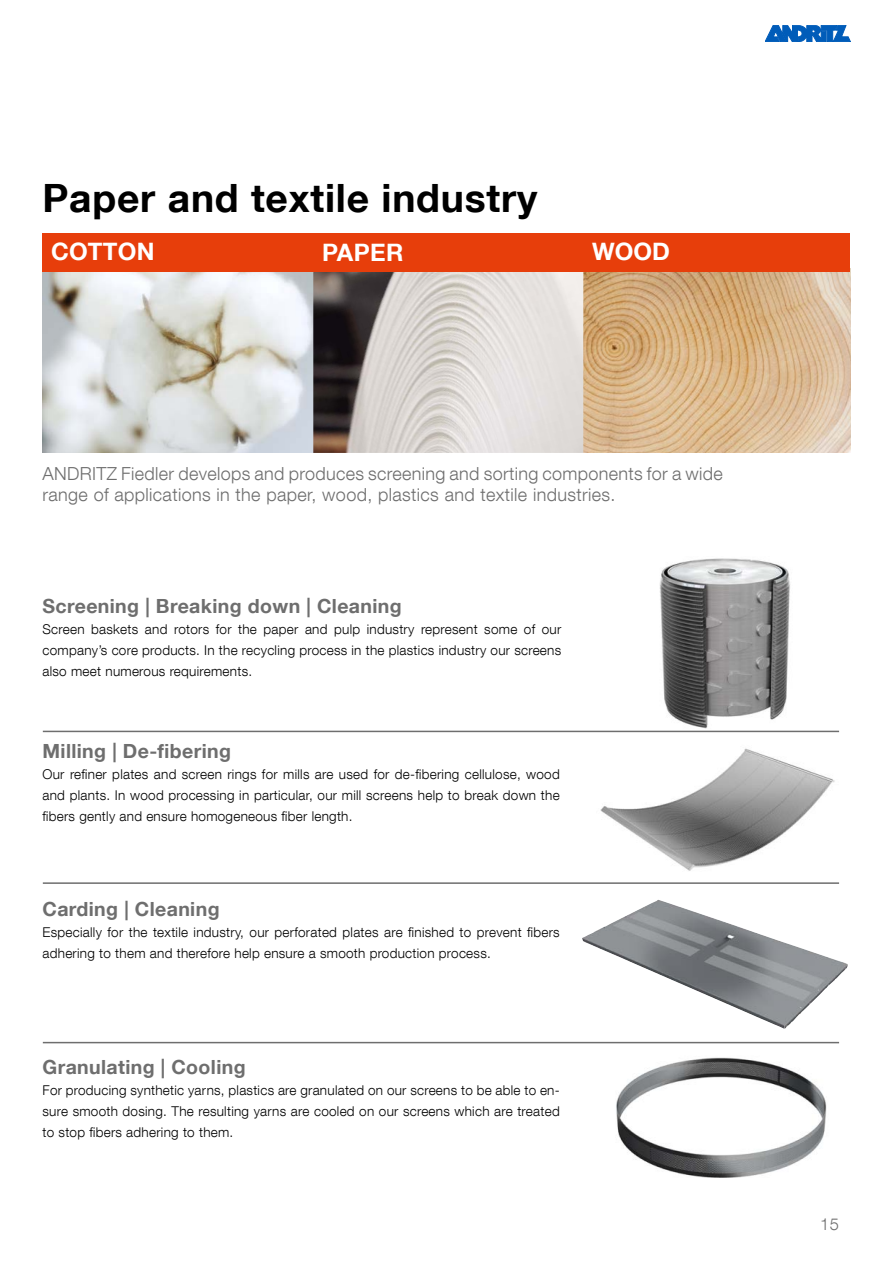
<style>
.page{position:relative;width:893px;height:1263px;background:#fff}
.page>*{position:absolute;margin:0;border:0;box-sizing:border-box;transform-origin:0 0}
.t1{font:700 39px "Helvetica Neue LT Com";letter-spacing:.02em;color:#000}
.t2{font:700 24px "Helvetica Neue LT Com";letter-spacing:.01em;color:#fff}
.t3{font:700 19.5px "Helvetica Neue LT Com";letter-spacing:.02em;color:#6e6e6e}
.t4{font:300 18px/21px "Helvetica Neue LT Com";letter-spacing:.02em;color:#6e6e6e}
.t5{font:300 16.5px "Helvetica Neue LT Com";color:#6e6e6e}
.t6{font:300 13.5px/21px "Helvetica Neue LT Com";letter-spacing:.02em;color:#000;text-align:justify}
</style>
<div class="page">
<svg style="left:765px;top:26px;width:85px;height:16px"></svg>
<img style="left:43px;top:272px;width:270px;height:181px">
<img style="left:313px;top:272px;width:537px;height:181px">
<div style="left:43px;top:234px;width:807px;height:38px;background:#e73e0b"></div>
<img style="left:627px;top:558px;width:194px;height:175px">
<img style="left:600px;top:748px;width:235px;height:123px">
<hr style="left:43px;top:731px;width:796px;height:1px;background:#6e6e6e">
<hr style="left:43px;top:882px;width:796px;height:2px;background:#6e6e6e">
<hr style="left:43px;top:1042px;width:796px;height:1px;background:#6e6e6e">
<img style="left:582px;top:900px;width:266px;height:129px">
<img style="left:616px;top:1057px;width:211px;height:121px">
<h1 class="t1" style="left:43px;top:173px;width:496px">Paper and textile industry</h1>
<h2 class="t2" style="left:51px;top:237px;width:105px">COTTON</h2>
<h2 class="t2" style="left:322px;top:237px;width:83px">PAPER</h2>
<h2 class="t2" style="left:592px;top:237px;width:79px">WOOD</h2>
<h3 class="t4" style="left:43px;top:462px;width:682px">ANDRITZ Fiedler develops and produces screening and sorting components for a wide range of applications in the paper, wood, plastics and textile industries.</h3>
<h3 class="t3" style="left:43px;top:594px;width:361px">Screening | Breaking down | Cleaning</h3>
<p class="t6" style="left:43px;top:618px;width:520px">Screen baskets and rotors for the paper and pulp industry represent some of our company’s core products. In the recycling process in the plastics industry our screens also meet numerous requirements.</p>
<h3 class="t3" style="left:43px;top:739px;width:190px">Milling | De-fibering</h3>
<p class="t6" style="left:43px;top:764px;width:519px">Our refiner plates and screen rings for mills are used for de-fibering cellulose, wood and plants. In wood processing in particular, our mill screens help to break down the fibers gently and ensure homogeneous fiber length.</p>
<h3 class="t3" style="left:43px;top:896px;width:179px">Carding | Cleaning</h3>
<p class="t6" style="left:43px;top:921px;width:519px">Especially for the textile industry, our perforated plates are finished to prevent fibers adhering to them and therefore help ensure a smooth production process.</p>
<h3 class="t3" style="left:43px;top:1054px;width:205px">Granulating | Cooling</h3>
<p class="t6" style="left:43px;top:1079px;width:519px">For producing synthetic yarns, plastics are granulated on our screens to be able to en&shy;sure smooth dosing. The resulting yarns are cooled on our screens which are treated to stop fibers adhering to them.</p>
<p class="t5" style="left:820px;top:1214px;width:20px">15</p>
</div>
